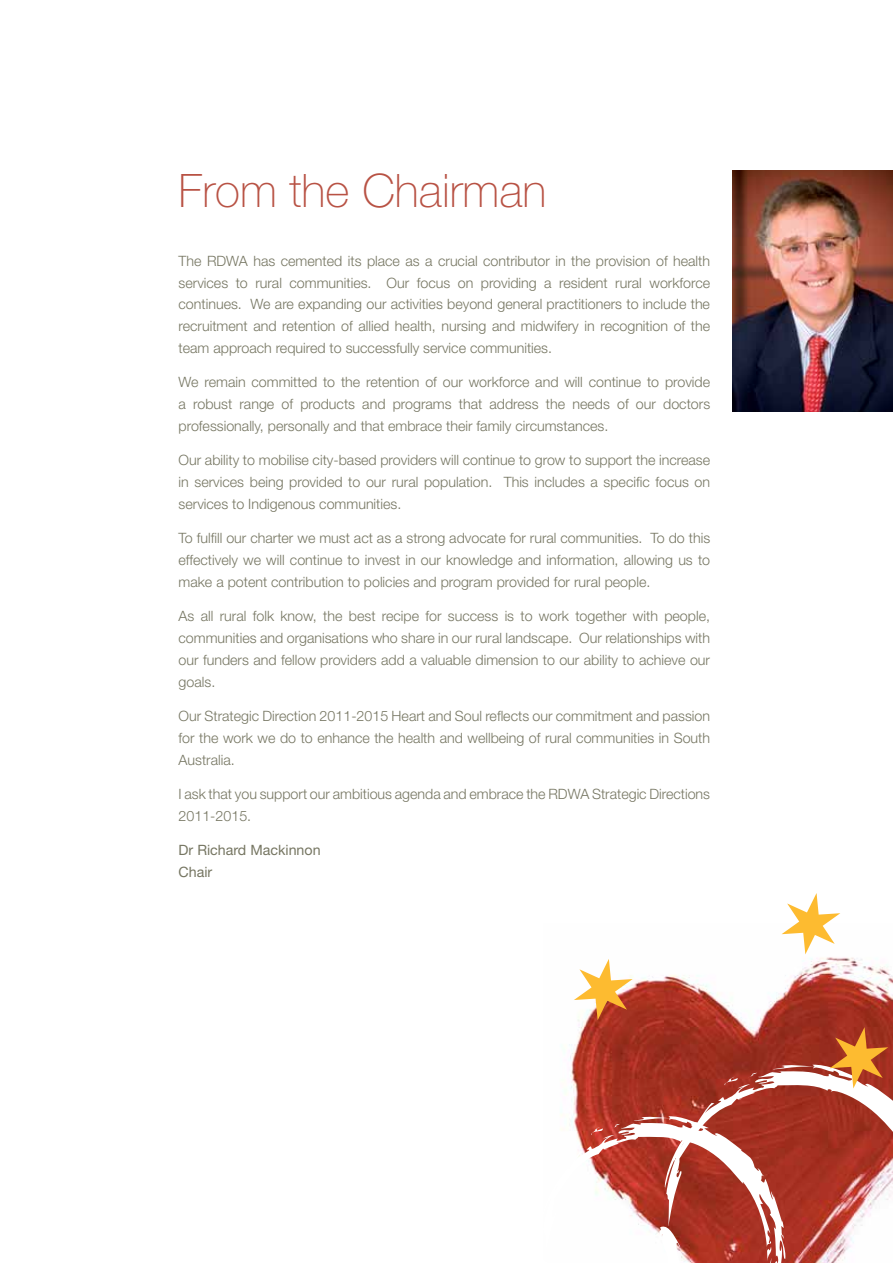
<style>
.page{position:relative;width:893px;height:1263px;background:#fff}
.page>*{position:absolute;margin:0;border:0;box-sizing:border-box;transform-origin:0 0}
.t1{font:100 46.2px "Helvetica Neue";color:#b85244}
.t2{font:300 14.25px/21.8px "Helvetica Neue";color:#767662;text-align:justify}
.t3{font:14.25px/21.8px "Helvetica Neue";color:#767662}
</style>
<div class="page">
<img style="left:569px;top:934px;width:324px;height:169px">
<svg style="left:663px;top:1063px;width:230px;height:200px"></svg>
<svg style="left:561px;top:1103px;width:246px;height:160px"></svg>
<svg style="left:574px;top:959px;width:59px;height:61px"></svg>
<svg style="left:782px;top:893px;width:58px;height:61px"></svg>
<svg style="left:830px;top:1027px;width:58px;height:61px;background:#c7713d"></svg>
<img style="left:732px;top:170px;width:161px;height:241px">
<h1 class="t1" style="left:179px;top:164px;width:369px">From the Chairman</h1>
<p class="t2" style="left:179px;top:249px;width:533px">The RDWA has cemented its place as a crucial contributor in the provision of health services to rural communities. Our focus on providing a resident rural workforce continues. We are expanding our activities beyond general practitioners to include the recruitment and retention of allied health, nursing and midwifery in recognition of the team approach required to successfully service communities.</p>
<p class="t2" style="left:179px;top:371px;width:533px">We remain committed to the retention of our workforce and will continue to provide a robust range of products and programs that address the needs of our doctors professionally, personally and that embrace their family circumstances.</p>
<p class="t2" style="left:179px;top:449px;width:533px">Our ability to mobilise city-based providers will continue to grow to support the increase in services being provided to our rural population. This includes a specific focus on services to Indigenous communities.</p>
<p class="t2" style="left:179px;top:527px;width:533px">To fulfill our charter we must act as a strong advocate for rural communities. To do this effectively we will continue to invest in our knowledge and information, allowing us to make a potent contribution to policies and program provided for rural people.</p>
<p class="t2" style="left:179px;top:605px;width:533px">As all rural folk know, the best recipe for success is to work together with people, communities and organisations who share in our rural landscape. Our relationships with our funders and fellow providers add a valuable dimension to our ability to achieve our goals.</p>
<p class="t2" style="left:179px;top:705px;width:533px">Our Strategic Direction 2011-2015 Heart and Soul reflects our commitment and passion for the work we do to enhance the health and wellbeing of rural communities in South Australia.</p>
<p class="t2" style="left:179px;top:783px;width:533px">I ask that you support our ambitious agenda and embrace the RDWA Strategic Directions<br>2011-2015.</p>
<p class="t3" style="left:179px;top:839px;width:144px">Dr Richard Mackinnon<br>Chair</p>
</div>
